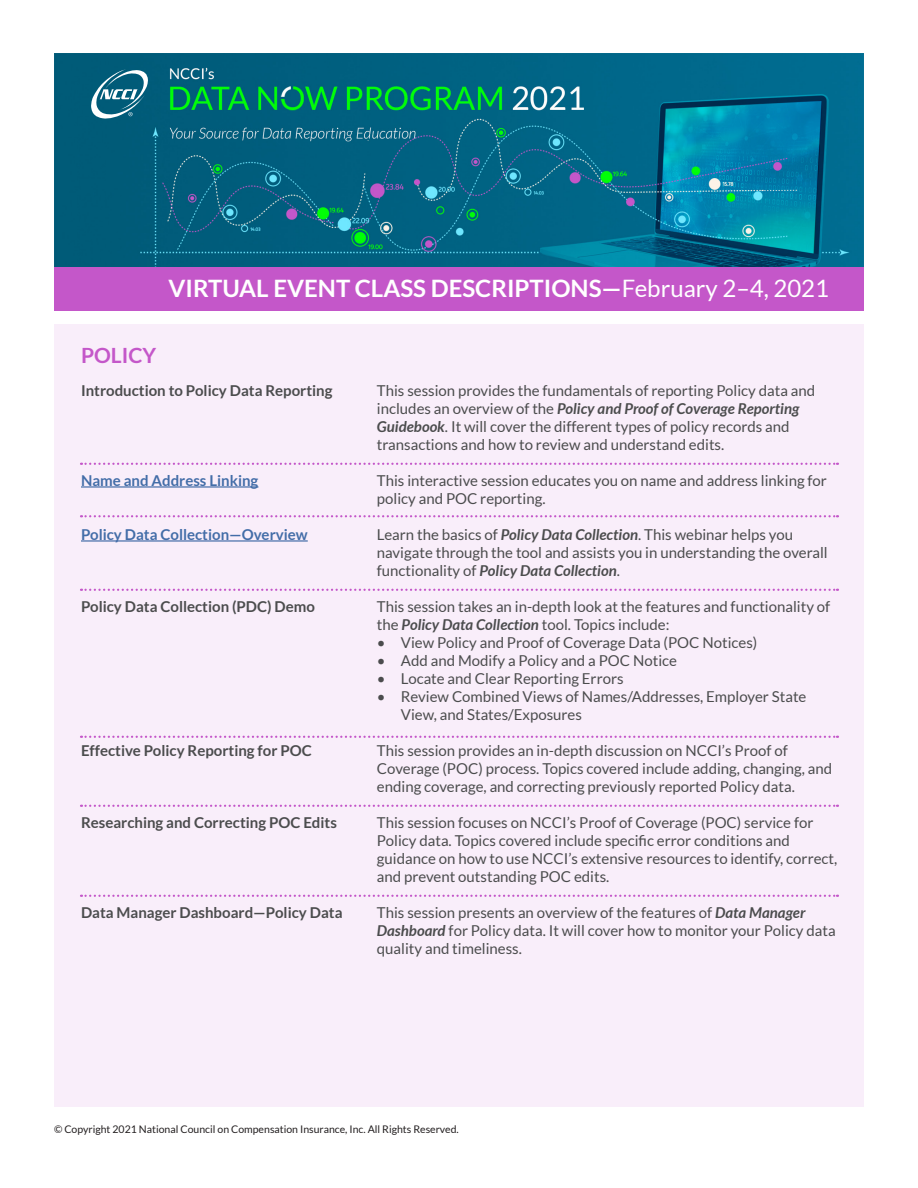
<style>
.page{position:relative;width:918px;height:1188px;background:#fff}
.page>*{position:absolute;margin:0;border:0;box-sizing:border-box;transform-origin:0 0}
.t1{font:700 24px "Lato";color:#fff}
.t2{font:700 21px "Lato";color:#c457c9}
.t3{font:15px/18px "Lato";color:#4b4c4d}
.t4{font:700 15px "Lato";color:#4b4c4d}
.t5{font:700 15px "Lato";color:#436da8}
.BckPg{font:10.5px "Lato";color:#231f20}
.s1{font-weight:400}
.s2{font-weight:700;font-style:italic}
</style>
<div class="page">
<div style="left:54px;top:324px;width:810px;height:783px;background:#f9eefa"></div>
<img style="left:54px;top:54px;width:810px;height:213px">
<svg style="left:91px;top:69px;width:57px;height:50px"></svg>
<div style="left:54px;top:267px;width:810px;height:43px;background:#c457c9"></div>
<svg style="left:81px;top:463px;width:757px;height:2px"></svg>
<svg style="left:81px;top:515px;width:757px;height:2px"></svg>
<hr style="left:81px;top:486px;width:177px;height:2px;background:#436da8">
<hr style="left:81px;top:540px;width:227px;height:2px;background:#436da8">
<svg style="left:81px;top:736px;width:757px;height:2px"></svg>
<svg style="left:81px;top:589px;width:757px;height:2px"></svg>
<svg style="left:81px;top:805px;width:757px;height:2px"></svg>
<svg style="left:81px;top:895px;width:757px;height:2px"></svg>
<p class="t1" style="left:169px;top:275px;width:662px">VIRTUAL EVENT CLASS DESCRIPTIONS—<span class="s1">February 2–4, 2021</span></p>
<p class="t2" style="left:81px;top:344px;width:77px">POLICY</p>
<p class="t4" style="left:81px;top:382px;width:253px">Introduction to Policy Data Reporting</p>
<p class="t5" style="left:81px;top:472px;width:179px">Name and Address Linking</p>
<p class="t5" style="left:81px;top:526px;width:228px">Policy Data Collection—Overview</p>
<p class="t4" style="left:81px;top:598px;width:235px">Policy Data Collection (PDC) Demo</p>
<p class="t4" style="left:81px;top:742px;width:232px">Effective Policy Reporting for POC</p>
<p class="t4" style="left:81px;top:814px;width:257px">Researching and Correcting POC Edits</p>
<p class="t4" style="left:81px;top:904px;width:263px">Data Manager Dashboard—Policy Data</p>
<p class="t3" style="left:377px;top:382px;width:440px">This session provides the fundamentals of reporting Policy data and includes an overview of the <span class="s2">Policy and Proof of Coverage Reporting Guidebook</span>. It will cover the different types of policy records and transactions and how to review and understand edits.</p>
<p class="t3" style="left:377px;top:472px;width:452px">This interactive session educates you on name and address linking for policy and POC reporting.</p>
<p class="t3" style="left:377px;top:526px;width:452px">Learn the basics of <span class="s2">Policy Data Collection</span>. This webinar helps you navigate through the tool and assists you in understanding the overall functionality of <span class="s2">Policy Data Collection</span>.</p>
<p class="t3" style="left:377px;top:598px;width:455px">This session takes an in-depth look at the features and functionality of the <span class="s2">Policy Data Collection</span> tool. Topics include:</p>
<p class="t3" style="left:377px;top:634px;width:382px">• View Policy and Proof of Coverage Data (POC Notices)</p>
<p class="t3" style="left:377px;top:652px;width:302px">• Add and Modify a Policy and a POC Notice</p>
<p class="t3" style="left:377px;top:670px;width:248px">• Locate and Clear Reporting Errors</p>
<p class="t3" style="left:401px;top:688px;width:407px;text-indent:-24px">• Review Combined Views of Names/Addresses, Employer State<br>View, and States/Exposures</p>
<p class="t3" style="left:377px;top:742px;width:457px">This session provides an in-depth discussion on NCCI’s Proof of<br>Coverage (POC) process. Topics covered include adding, changing, and ending coverage, and correcting previously reported Policy data.</p>
<p class="t3" style="left:377px;top:814px;width:462px">This session focuses on NCCI’s Proof of Coverage (POC) service for Policy data. Topics covered include specific error conditions and guidance on how to use NCCI’s extensive resources to identify, correct, and prevent outstanding POC edits.</p>
<p class="t3" style="left:377px;top:904px;width:460px">This session presents an overview of the features of <span class="s2">Data Manager<br>Dashboard</span> for Policy data. It will cover how to monitor your Policy data quality and timeliness.</p>
<p class="BckPg" style="left:54px;top:1124px;width:406px">© Copyright 2021 National Council on Compensation Insurance, Inc. All Rights Reserved.</p>
</div>
